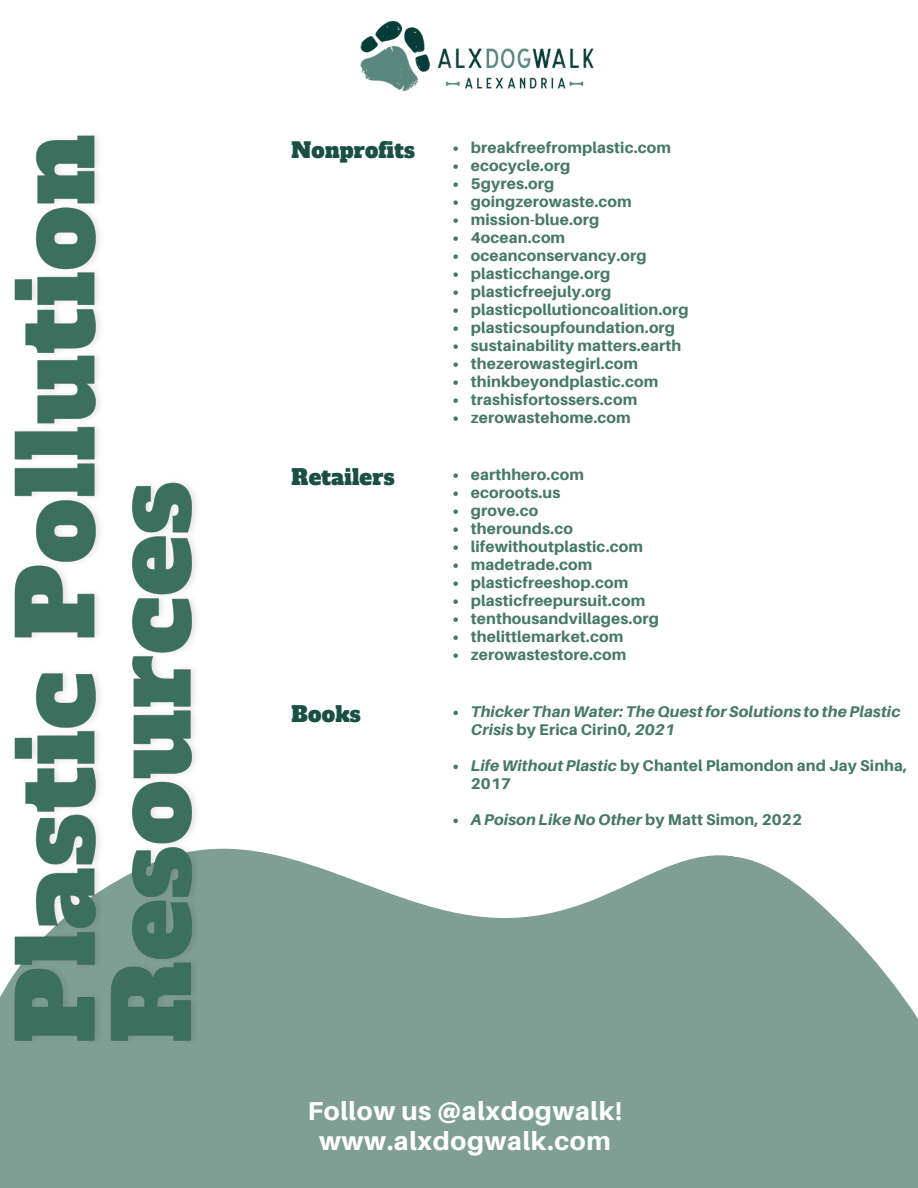
<style>
.page{position:relative;width:918px;height:1188px;background:#fff}
.page>*{position:absolute;margin:0;border:0;box-sizing:border-box;transform-origin:0 0}
.t1{font:800 25.8px/30.3px "Aileron";letter-spacing:.025em;color:#fff;text-align:center}
.t2{font:21.15px "Alfa Slab One";letter-spacing:.01em;color:#1a5043}
.t3{font:21px "Alfa Slab One";letter-spacing:.01em;color:#1a5043}
.t4{font:800 15.45px/18px "Aileron";letter-spacing:.01em;color:#3b705e}
.t5{font:italic 800 15.45px/18px "Aileron";letter-spacing:.01em;color:#3b705e}
.s1{font-style:normal}
.s2{font-style:italic}
</style>
<div class="page">
<svg style="left:0;top:764px;width:918px;height:424px;fill:#7f9f94"></svg>
<img style="left:360px;top:20px;width:234px;height:72px">
<img style="left:0;top:135px;width:225px;height:917px">
<svg style="left:453px;top:146px;width:5px;height:5px"></svg>
<svg style="left:453px;top:164px;width:5px;height:5px"></svg>
<svg style="left:453px;top:182px;width:5px;height:5px"></svg>
<svg style="left:453px;top:200px;width:5px;height:5px"></svg>
<svg style="left:453px;top:218px;width:5px;height:5px"></svg>
<svg style="left:453px;top:236px;width:5px;height:5px"></svg>
<svg style="left:453px;top:254px;width:5px;height:5px"></svg>
<svg style="left:453px;top:272px;width:5px;height:5px"></svg>
<svg style="left:453px;top:290px;width:5px;height:5px"></svg>
<svg style="left:453px;top:308px;width:5px;height:5px"></svg>
<svg style="left:453px;top:326px;width:5px;height:5px"></svg>
<svg style="left:453px;top:344px;width:5px;height:5px"></svg>
<svg style="left:453px;top:362px;width:5px;height:5px"></svg>
<svg style="left:453px;top:380px;width:5px;height:5px"></svg>
<svg style="left:453px;top:398px;width:5px;height:5px"></svg>
<svg style="left:453px;top:416px;width:5px;height:5px"></svg>
<svg style="left:453px;top:711px;width:5px;height:4px"></svg>
<svg style="left:453px;top:765px;width:5px;height:4px"></svg>
<svg style="left:453px;top:819px;width:5px;height:4px"></svg>
<svg style="left:453px;top:473px;width:5px;height:5px"></svg>
<svg style="left:453px;top:491px;width:5px;height:5px"></svg>
<svg style="left:453px;top:509px;width:5px;height:5px"></svg>
<svg style="left:453px;top:527px;width:5px;height:5px"></svg>
<svg style="left:453px;top:545px;width:5px;height:5px"></svg>
<svg style="left:453px;top:563px;width:5px;height:5px"></svg>
<svg style="left:453px;top:581px;width:5px;height:5px"></svg>
<svg style="left:453px;top:599px;width:5px;height:5px"></svg>
<svg style="left:453px;top:617px;width:5px;height:5px"></svg>
<svg style="left:453px;top:635px;width:5px;height:5px"></svg>
<svg style="left:453px;top:653px;width:5px;height:5px"></svg>
<p class="t3" style="left:292px;top:136px;width:125px">Nonprofits</p>
<p class="t4" style="left:471px;top:138px;width:219px">breakfreefromplastic.com ecocycle.org<br>5gyres.org goingzerowaste.com mission-blue.org<br>4ocean.com oceanconservancy.org plasticchange.org plasticfreejuly.org plasticpollutioncoalition.org plasticsoupfoundation.org sustainability matters.earth thezerowastegirl.com thinkbeyondplastic.com trashisfortossers.com zerowastehome.com</p>
<p class="t2" style="left:292px;top:463px;width:105px">Retailers</p>
<p class="t4" style="left:471px;top:465px;width:190px">earthhero.com ecoroots.us<br>grove.co<br>therounds.co lifewithoutplastic.com madetrade.com plasticfreeshop.com plasticfreepursuit.com tenthousandvillages.org thelittlemarket.com zerowastestore.com</p>
<p class="t2" style="left:292px;top:700px;width:71px">Books</p>
<p class="t5" style="left:471px;top:703px;width:431px">Thicker ThanWater: The Quest for Solutions to the Plastic<br>Crisis <span class="s1">by Erica Cirin0,</span> 2021</p>
<p class="t4" style="left:471px;top:757px;width:438px"><span class="s2">LifeWithout Plastic</span> by Chantel Plamondon and Jay Sinha,<br>2017</p>
<p class="t5" style="left:471px;top:811px;width:333px">APoison Like No Other <span class="s1">by Matt Simon, 2022</span></p>
<p class="t1" style="left:308px;top:1095px;width:316px">Follow us @alxdogwalk! www.alxdogwalk.com</p>
</div>
